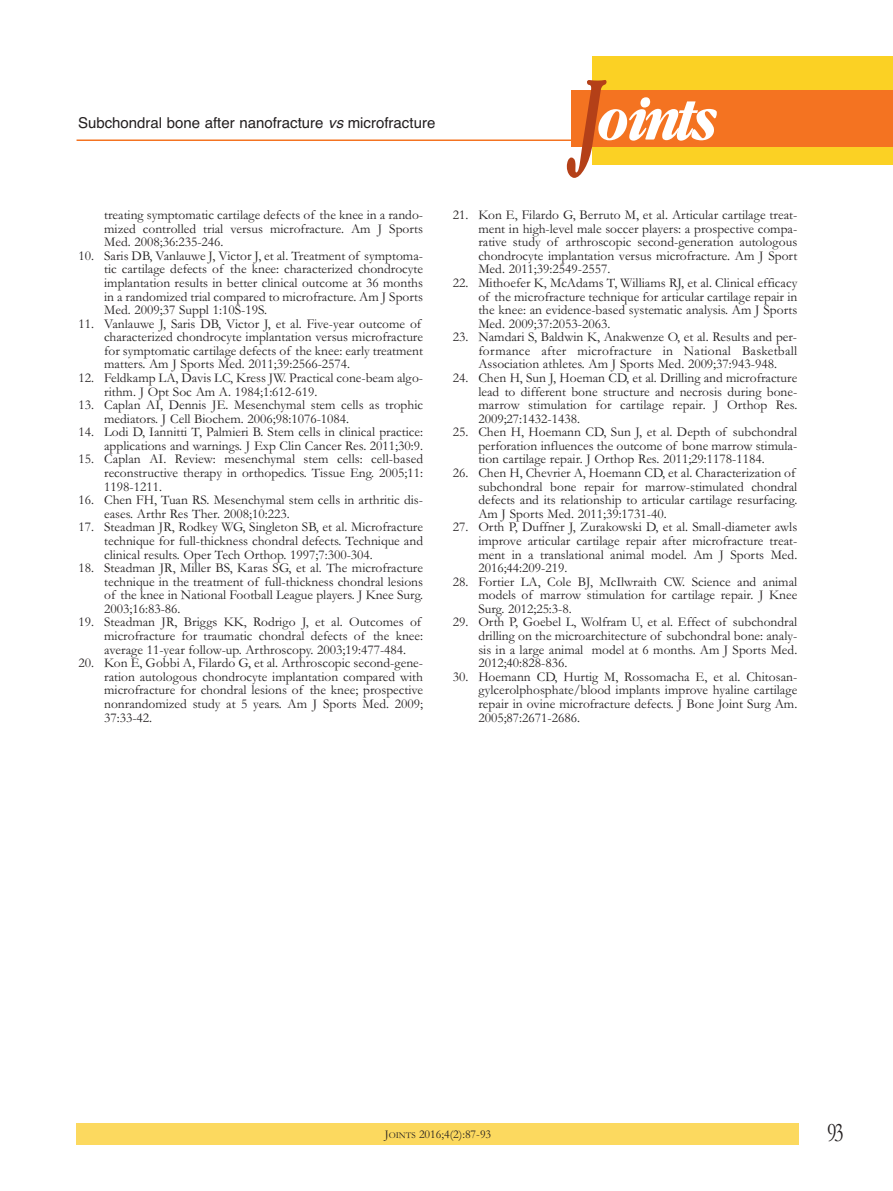
<style>
.page{position:relative;width:893px;height:1191px;background:#fff}
.page>*{position:absolute;margin:0;border:0;box-sizing:border-box;transform-origin:0 0}
.t1{font:italic 700 55.8px "Garamond Cond";letter-spacing:-.085em;color:#fff}
.t2{font:27px "Garamond";color:#231f20;scale:.75 1}
.t3{font:15px "Helvetica";color:#231f20}
.t4{font:13.5px/13.6px "Garamond";color:#231f20;text-align:justify}
.t5{font:12px "Garamond";color:#231f20}
.s1{font-style:italic}
.s2{font-size:99.9px;color:#b44018}
.s3{font-size:9px}
</style>
<div class="page">
<div style="left:77px;top:1123px;width:722px;height:22px;background:#fcd95f"></div>
<hr style="left:77px;top:139px;width:640px;height:2px;background:#f47321">
<div style="left:592px;top:56px;width:301px;height:108px;background:#fbd124"></div>
<div style="left:571px;top:91px;width:322px;height:56px;background:#f47321"></div>
<p class="t3" style="left:78px;top:114px;width:359px">Subchondral bone after nanofracture <span class="s1">vs</span> microfracture</p>
<p class="t4" style="left:104px;top:207px;width:320px">treating symptomatic cartilage defects of the knee in a rando&shy;mized controlled trial versus microfracture. Am J sports Med. 2008;36:235-246.</p>
<p class="t4" style="left:104px;top:248px;width:320px;text-indent:-26px">10. saris DB, Vanlauwe J, Victor J, et al. treatment of symptoma&shy;tic cartilage defects of the knee: characterized chondrocyte implantation results in better clinical outcome at 36 months in a randomized trial compared to microfracture. Am J sports Med. 2009;37 suppl 1:10s-19s.</p>
<p class="t4" style="left:104px;top:316px;width:320px;text-align:left;text-indent:-26px">11. Vanlauwe J, saris DB, Victor J, et al. Five-year outcome of characterized chondrocyte implantation versus microfracture for symptomatic cartilage defects of the knee: early treatment matters. Am J sports Med. 2011;39:2566-2574.</p>
<p class="t4" style="left:104px;top:370px;width:320px;text-indent:-26px">12. Feldkamp LA, Davis LC, Kress JW. Practical cone-beam algo&shy;rithm. J opt soc Am A. 1984;1:612-619.</p>
<p class="t4" style="left:104px;top:398px;width:320px;text-indent:-26px">13. Caplan Ai, Dennis JE. Mesenchymal stem cells as trophic mediators. J Cell Biochem. 2006;98:1076-1084.</p>
<p class="t4" style="left:79px;top:425px;width:346px;text-align:right">14. Lodi D, iannitti t, Palmieri B. stem cells in clinical practice: applications and warnings. J Exp Clin Cancer Res. 2011;30:9.</p>
<p class="t4" style="left:104px;top:452px;width:320px;text-indent:-26px">15. Caplan Ai. Review: mesenchymal stem cells: cell-based reconstructive therapy in orthopedics. tissue Eng. 2005;11:<br>1198-1211.</p>
<p class="t4" style="left:104px;top:493px;width:320px;text-indent:-26px">16. Chen FH, tuan Rs. Mesenchymal stem cells in arthritic dis&shy;eases. Arthr Res ther. 2008;10:223.</p>
<p class="t4" style="left:104px;top:520px;width:320px;text-indent:-26px">17. steadman JR, Rodkey WG, singleton sB, et al. Microfracture technique for full-thickness chondral defects. technique and clinical results. oper tech orthop. 1997;7:300-304.</p>
<p class="t4" style="left:104px;top:560px;width:320px;text-indent:-26px">18. steadman JR, Miller Bs, Karas sG, et al. the microfracture technique in the treatment of full-thickness chondral lesions of the knee in national Football League players. J Knee surg.<br>2003;16:83-86.</p>
<p class="t4" style="left:104px;top:615px;width:320px;text-align:left;text-indent:-26px">19. steadman JR, Briggs KK, Rodrigo J, et al. outcomes of microfracture for traumatic chondral defects of the knee: average 11-year follow-up. Arthroscopy. 2003;19:477-484.</p>
<p class="t4" style="left:104px;top:655px;width:320px;text-indent:-26px">20. Kon E, Gobbi A, Filardo G, et al. Arthroscopic second-gene&shy;ration autologous chondrocyte implantation compared with microfracture for chondral lesions of the knee; prospective nonrandomized study at 5 years. Am J sports Med. 2009; 37:33-42.</p>
<h1 class="t1" style="left:574px;top:88px;width:140px"><span class="s2">J</span>oints</h1>
<p class="t4" style="left:478px;top:207px;width:320px;text-indent:-26px">21. Kon E, Filardo G, Berruto M, et al. Articular cartilage treat&shy;ment in high-level male soccer players: a prospective compa&shy;rative study of arthroscopic second-generation autologous chondrocyte implantation versus microfracture. Am J sport Med. 2011;39:2549-2557.</p>
<p class="t4" style="left:478px;top:275px;width:320px;text-indent:-26px">22. Mithoefer K, McAdams t, Williams RJ, et al. Clinical efficacy of the microfracture technique for articular cartilage repair in the knee: an evidence-based systematic analysis. Am J sports Med. 2009;37:2053-2063.</p>
<p class="t4" style="left:478px;top:330px;width:320px;text-indent:-26px">23. namdari s, Baldwin K, Anakwenze o, et al. Results and per&shy;formance after microfracture in national Basketball Association athletes. Am J sports Med. 2009;37:943-948.</p>
<p class="t4" style="left:478px;top:370px;width:320px;text-indent:-26px">24. Chen H, sun J, Hoeman CD, et al. Drilling and microfracture lead to different bone structure and necrosis during bone&shy;marrow stimulation for cartilage repair. J orthop Res.<br>2009;27:1432-1438.</p>
<p class="t4" style="left:478px;top:425px;width:320px;text-indent:-26px">25. Chen H, Hoemann CD, sun J, et al. Depth of subchondral perforation influences the outcome of bone marrow stimula&shy;tion cartilage repair. J orthop Res. 2011;29:1178-1184.</p>
<p class="t4" style="left:478px;top:465px;width:320px;text-align:left;text-indent:-26px">26. Chen H, Chevrier A, Hoemann CD, et al. Characterization of subchondral bone repair for marrow-stimulated chondral defects and its relationship to articular cartilage resurfacing.<br>Am J sports Med. 2011;39:1731-40.</p>
<p class="t4" style="left:478px;top:520px;width:320px;text-indent:-26px">27. orth P, Duffner J, Zurakowski D, et al. small-diameter awls improve articular cartilage repair after microfracture treat&shy;ment in a translational animal model. Am J sports Med.<br>2016;44:209-219.</p>
<p class="t4" style="left:478px;top:574px;width:320px;text-indent:-26px">28. Fortier LA, Cole BJ, Mcilwraith CW. science and animal models of marrow stimulation for cartilage repair. J Knee surg. 2012;25:3-8.</p>
<p class="t4" style="left:478px;top:615px;width:320px;text-indent:-26px">29. orth P, Goebel L, Wolfram U, et al. Effect of subchondral drilling on the microarchitecture of subchondral bone: analy&shy;sis in a large animal model at 6 months. Am J sports Med.<br>2012;40:828-836.</p>
<p class="t4" style="left:478px;top:669px;width:320px;text-indent:-26px">30. Hoemann CD, Hurtig M, Rossomacha E, et al. Chitosan&shy;gylcerolphosphate/blood implants improve hyaline cartilage repair in ovine microfracture defects. J Bone Joint surg Am.<br>2005;87:2671-2686.</p>
<p class="t5" style="left:385px;top:1126px;width:108px">J<span class="s3">oints</span> 2016;4(2):87-93</p>
<h2 class="t2" style="left:827px;top:1116px;width:24px">93</h2>
</div>
